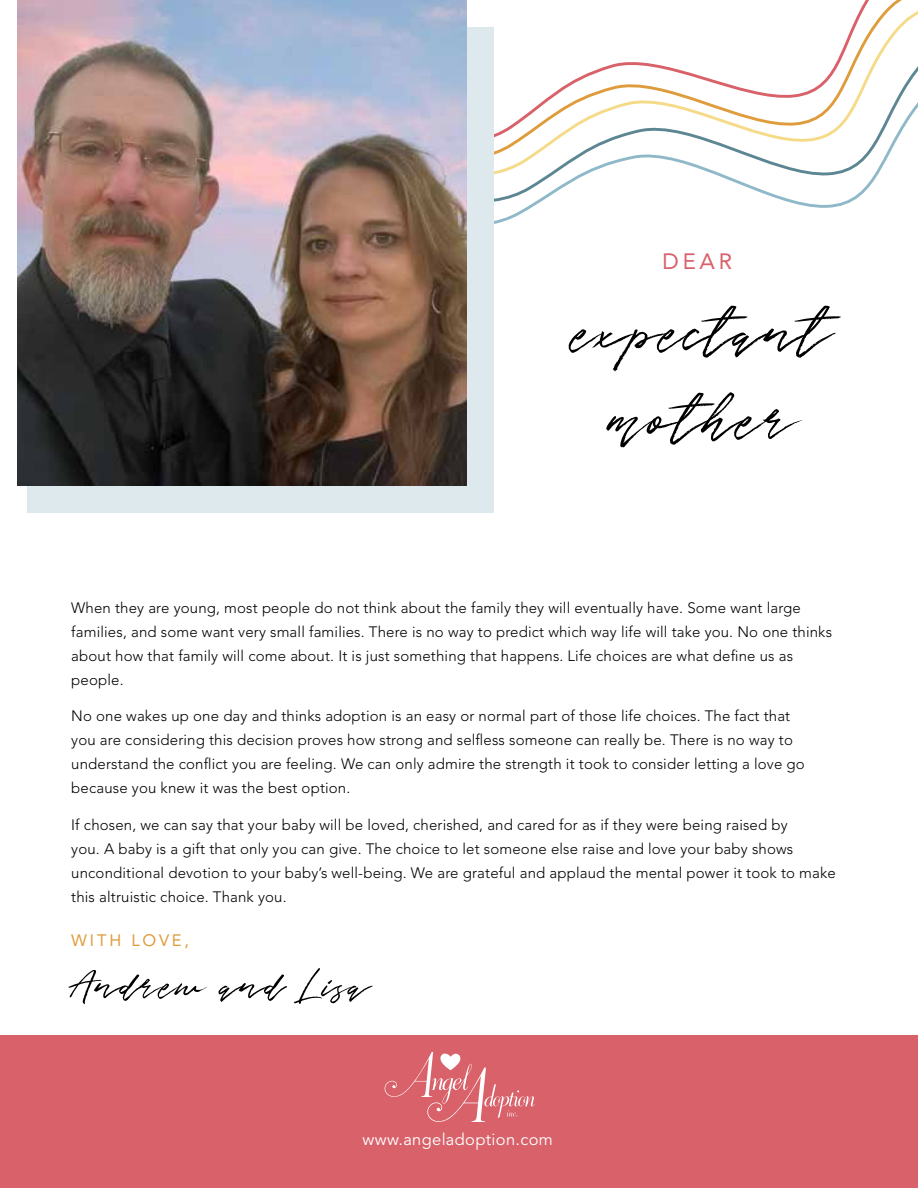
<style>
.page{position:relative;width:918px;height:1188px;background:#fff}
.page>*{position:absolute;margin:0;border:0;box-sizing:border-box;transform-origin:0 0}
.t1{font:103.5px/87px "Riverside Avenue";color:#000;text-align:center}
.t2{font:67.5px "Riverside Avenue";color:#000}
.t3{font:22.05px "Avenir LT Std";color:#d8616a}
.t4{font:16.5px "Avenir LT Std";letter-spacing:.02em;color:#fff}
.t5{font:16.5px "Avenir LT Std";letter-spacing:.17em;color:#df9c3c}
.t6{font:300 15px/24px "Avenir LT Std";letter-spacing:.01em;color:#000}
</style>
<div class="page">
<svg style="left:494px;top:44px;width:424px;height:180px"></svg>
<div style="left:0;top:1036px;width:918px;height:152px;background:#d8616a"></div>
<div style="left:27px;top:27px;width:467px;height:485px;background:#dde9ed"></div>
<img style="left:17px;top:0;width:450px;height:485px">
<svg style="left:385px;top:1052px;width:150px;height:70px"></svg>
<h3 class="t3" style="left:663px;top:249px;width:71px">DEAR</h3>
<h1 class="t1" style="left:575px;top:266px;width:258px">expectant mother</h1>
<p class="t6" style="left:71px;top:596px;width:762px">When they are young, most people do not think about the family they will eventually have. Some want large families, and some want very small families. There is no way to predict which way life will take you. No one thinks about how that family will come about. It is just something that happens. Life choices are what define us as people.</p>
<p class="t6" style="left:71px;top:704px;width:735px">No one wakes up one day and thinks adoption is an easy or normal part of those life choices. The fact that you are considering this decision proves how strong and selfless someone can really be. There is no way to understand the conflict you are feeling. We can only admire the strength it took to consider letting a love go because you knew it was the best option.</p>
<p class="t6" style="left:71px;top:813px;width:766px">If chosen, we can say that your baby will be loved, cherished, and cared for as if they were being raised by<br>you. A baby is a gift that only you can give. The choice to let someone else raise and love your baby shows unconditional devotion to your baby’s well-being. We are grateful and applaud the mental power it took to make this altruistic choice. Thank you.</p>
<p class="t5" style="left:71px;top:931px;width:119px">WITH LOVE,</p>
<h2 class="t2" style="left:72px;top:931px;width:299px">Andrew and Lisa</h2>
<p class="t4" style="left:363px;top:1130px;width:192px">www.angeladoption.com</p>
</div>
